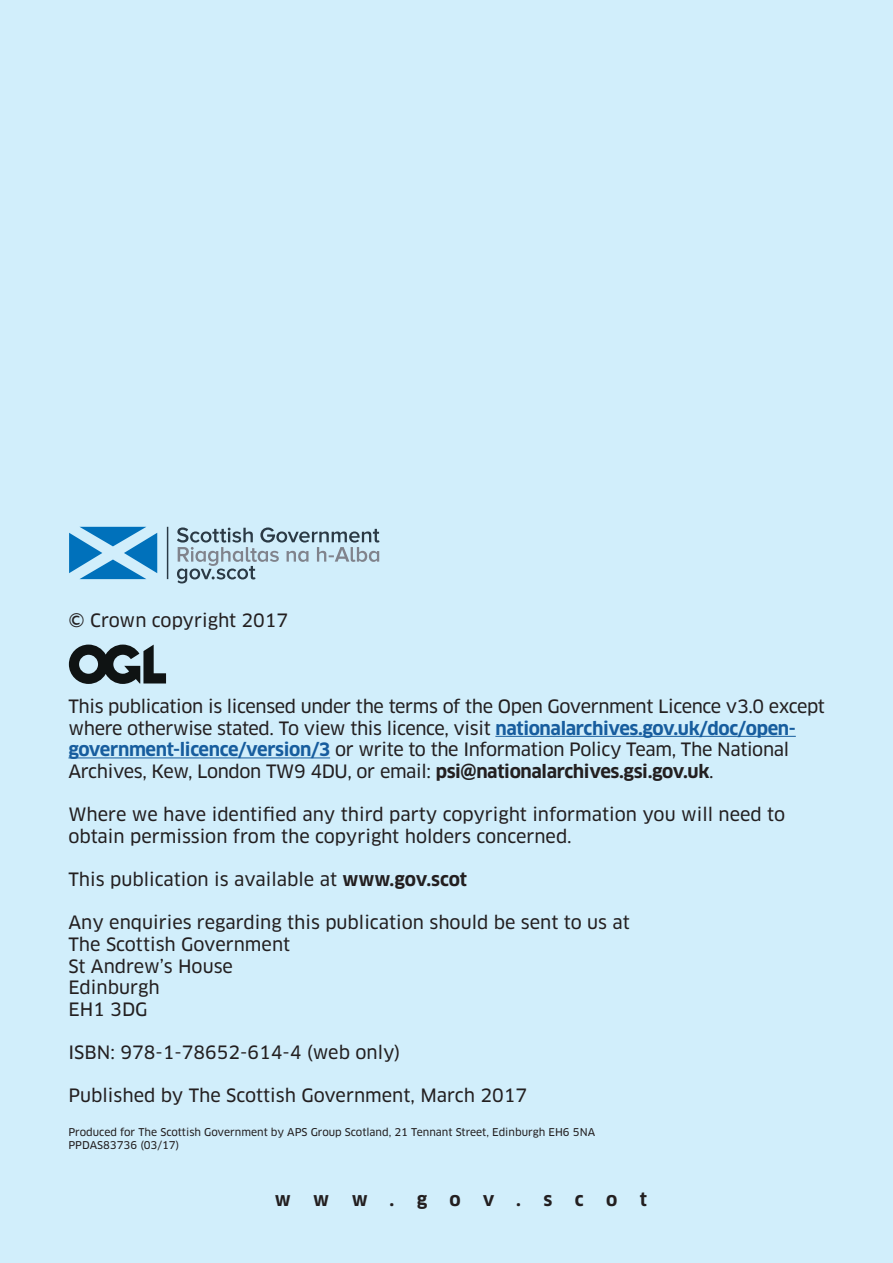
<style>
.page{position:relative;width:893px;height:1263px;background:#d1eefb}
.page>*{position:absolute;margin:0;border:0;box-sizing:border-box;transform-origin:0 0}
.t1{font:18px/21.6px "Clan News";color:#231f20}
.t2{font:18px/21.6px "Clan News";letter-spacing:-.02em;color:#231f20}
.t3{font:700 18px "Clan";letter-spacing:1.24em;color:#231f20}
.t4{font:10.5px/12.6px "Clan News";color:#231f20}
.s1{font-family:"Clan";font-weight:700;color:#175d9e}
.s2{font-family:"Clan";font-weight:700}
</style>
<div class="page">
<hr style="left:495px;top:736px;width:301px;height:1px;background:#175d9e">
<hr style="left:68px;top:757px;width:262px;height:1px;background:#175d9e">
<svg style="left:69px;top:644px;width:97px;height:40px"></svg>
<hr style="left:167px;top:527px;width:1px;height:52px;background:#2b3a45">
<svg style="left:69px;top:527px;width:88px;height:52px"></svg>
<svg style="left:177px;top:527px;width:202px;height:56px"></svg>
<p class="t1" style="left:68px;top:610px;width:221px">© Crown copyright 2017</p>
<p class="t2" style="left:68px;top:696px;width:758px">This publication is licensed under the terms of the Open Government Licence v3.0 except where otherwise stated. To view this licence, visit <span class="s1">nationalarchives.gov.uk/doc/open&shy;government-licence/version/3</span> or write to the Information Policy Team, The National Archives, Kew, London TW9 4DU, or email: <span class="s2">psi@nationalarchives.gsi.gov.uk</span>.</p>
<p class="t1" style="left:68px;top:804px;width:718px">Where we have identified any third party copyright information you will need to obtain permission from the copyright holders concerned.</p>
<p class="t1" style="left:68px;top:869px;width:400px">This publication is available at <span class="s2">www.gov.scot</span></p>
<p class="t1" style="left:68px;top:912px;width:563px">Any enquiries regarding this publication should be sent to us at<br>The Scottish Government<br>St Andrew’s House<br>Edinburgh<br>EH1 3DG</p>
<p class="t1" style="left:68px;top:1042px;width:334px">ISBN: 978-1-78652-614-4 (web only)</p>
<p class="t1" style="left:68px;top:1085px;width:460px">Published by The Scottish Government, March 2017</p>
<p class="t4" style="left:68px;top:1126px;width:528px">Produced for The Scottish Government by APS Group Scotland, 21 Tennant Street, Edinburgh EH6 5NA<br>PPDAS83736 (03/17)</p>
<p class="t3" style="left:275px;top:1188px;width:121px">www.</p>
<p class="t3" style="left:417px;top:1188px;width:137px">gov.s</p>
<p class="t3" style="left:575px;top:1188px;width:73px">cot</p>
</div>
